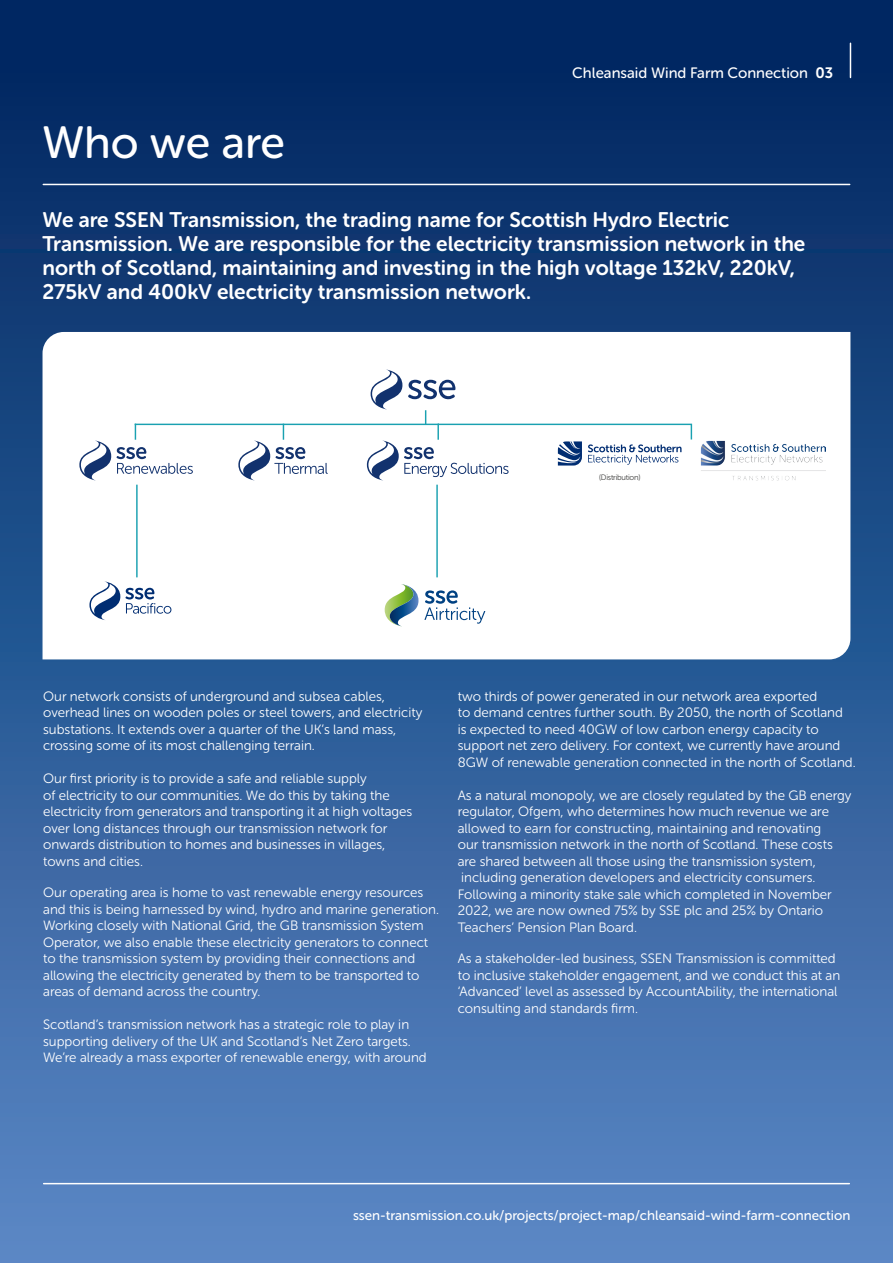
<style>
.page{position:relative;width:893px;height:1263px;background:#fff}
.page>*{position:absolute;margin:0;border:0;box-sizing:border-box;transform-origin:0 0}
.Heading__Mono{font:45px "Museo Sans Rounded 500";letter-spacing:-.005em;color:#fff}
.Subheading__Mono{font:21px "Museo Sans Rounded 700";color:#fff}
.t1{font:15px "Museo Sans Rounded 500";color:#fff}
.Body__Mono{font:13.5px/16.5px "Museo Sans Rounded 300";color:#fff}
.t2{font:13.5px "Museo Sans Rounded 500";color:#fff}
.t3{font:7.8px "Museo Sans Rounded 300";letter-spacing:-.03em;color:#3c3c3b}
.s1{font-family:"Museo Sans Rounded 700"}
</style>
<div class="page">
<div style="left:0;top:0;width:893px;height:1263px;background:linear-gradient(to bottom,#00245d,#5a89c6)"></div>
<hr style="left:44px;top:1183px;width:805px;height:1px;background:#fff">
<hr style="left:850px;top:43px;width:1px;height:34px;background:#fff">
<hr style="left:43px;top:184px;width:807px;height:1px;background:#fff">
<svg style="left:43px;top:332px;width:807px;height:327px"></svg>
<hr style="left:436px;top:485px;width:2px;height:92px;background:#1aa1b1">
<hr style="left:136px;top:485px;width:2px;height:92px;background:#1aa1b1">
<svg style="left:79px;top:424px;width:114px;height:56px"></svg>
<svg style="left:238px;top:425px;width:90px;height:55px"></svg>
<hr style="left:135px;top:424px;width:304px;height:1px;background:#1aa1b1">
<svg style="left:424px;top:590px;width:61px;height:34px"></svg>
<svg style="left:385px;top:584px;width:33px;height:42px"></svg>
<svg style="left:89px;top:581px;width:82px;height:39px"></svg>
<img style="left:700px;top:440px;width:125px;height:41px">
<svg style="left:367px;top:369px;width:326px;height:111px"></svg>
<p class="Heading__Mono" style="left:42px;top:118px;width:244px">Who we are</p>
<p class="t1" style="left:572px;top:65px;width:263px">Chleansaid Wind Farm Connection <span class="s1">03</span></p>
<p class="Subheading__Mono" style="left:43px;top:208px;width:688px">We are SSEN Transmission, the trading name for Scottish Hydro Electric</p>
<p class="Subheading__Mono" style="left:43px;top:232px;width:764px">Transmission. We are responsible for the electricity transmission network in the</p>
<p class="Subheading__Mono" style="left:43px;top:256px;width:754px">north of Scotland, maintaining and investing in the high voltage 132kV, 220kV,</p>
<p class="Subheading__Mono" style="left:43px;top:280px;width:490px">275kV and 400kV electricity transmission network.</p>
<p class="t3" style="left:599px;top:473px;width:43px">(Distribution)</p>
<p class="Body__Mono" style="left:43px;top:688px;width:343px">Our network consists of underground and subsea cables,</p>
<p class="Body__Mono" style="left:43px;top:704px;width:381px">overhead lines on wooden poles or steel towers, and electricity</p>
<p class="Body__Mono" style="left:43px;top:721px;width:355px">substations. It extends over a quarter of the UK’s land mass,</p>
<p class="Body__Mono" style="left:43px;top:737px;width:273px">crossing some of its most challenging terrain.</p>
<p class="Body__Mono" style="left:43px;top:770px;width:325px">Our first priority is to provide a safe and reliable supply</p>
<p class="Body__Mono" style="left:43px;top:787px;width:348px">of electricity to our communities. We do this by taking the</p>
<p class="Body__Mono" style="left:43px;top:803px;width:371px">electricity from generators and transporting it at high voltages</p>
<p class="Body__Mono" style="left:43px;top:820px;width:346px">over long distances through our transmission network for</p>
<p class="Body__Mono" style="left:43px;top:836px;width:344px">onwards distribution to homes and businesses in villages,</p>
<p class="Body__Mono" style="left:43px;top:853px;width:101px">towns and cities.</p>
<p class="Body__Mono" style="left:43px;top:884px;width:397px">Our operating area is home to vast renewable energy resources and this is being harnessed by wind, hydro and marine generation.<br>Working closely with National Grid, the GB transmission System Operator, we also enable these electricity generators to connect</p>
<p class="Body__Mono" style="left:43px;top:950px;width:374px">to the transmission system by providing their connections and</p>
<p class="Body__Mono" style="left:43px;top:967px;width:378px">allowing the electricity generated by them to be transported to areas of demand across the country.</p>
<p class="Body__Mono" style="left:43px;top:1016px;width:368px">Scotland’s transmission network has a strategic role to play in</p>
<p class="Body__Mono" style="left:43px;top:1033px;width:385px">supporting delivery of the UK and Scotland’s Net Zero targets.<br>We’re already a mass exporter of renewable energy, with around</p>
<p class="Body__Mono" style="left:458px;top:688px;width:361px">two thirds of power generated in our network area exported</p>
<p class="Body__Mono" style="left:458px;top:704px;width:387px">to demand centres further south. By 2050, the north of Scotland</p>
<p class="Body__Mono" style="left:458px;top:721px;width:362px">is expected to need 40GW of low carbon energy capacity to</p>
<p class="Body__Mono" style="left:458px;top:737px;width:399px">support net zero delivery. For context, we currently have around<br>8GW of renewable generation connected in the north of Scotland.</p>
<p class="Body__Mono" style="left:458px;top:787px;width:395px">As a natural monopoly, we are closely regulated by the GB energy</p>
<p class="Body__Mono" style="left:458px;top:803px;width:373px">regulator, Ofgem, who determines how much revenue we are allowed to earn for constructing, maintaining and renovating</p>
<p class="Body__Mono" style="left:458px;top:836px;width:377px">our transmission network in the north of Scotland. These costs</p>
<p class="Body__Mono" style="left:458px;top:853px;width:360px">are shared between all those using the transmission system,</p>
<p class="Body__Mono" style="left:461px;top:869px;width:356px">including generation developers and electricity consumers.</p>
<p class="Body__Mono" style="left:458px;top:886px;width:376px">Following a minority stake sale which completed in November<br>2022, we are now owned 75% by SSE plc and 25% by Ontario<br>Teachers’ Pension Plan Board.</p>
<p class="Body__Mono" style="left:458px;top:950px;width:384px">As a stakeholder-led business, SSEN Transmission is committed to inclusive stakeholder engagement, and we conduct this at an ‘Advanced’ level as assessed by AccountAbility, the international consulting and standards firm.</p>
<p class="t2" style="left:353px;top:1208px;width:499px">ssen-transmission.co.uk/projects/project-map/chleansaid-wind-farm-connection</p>
</div>
